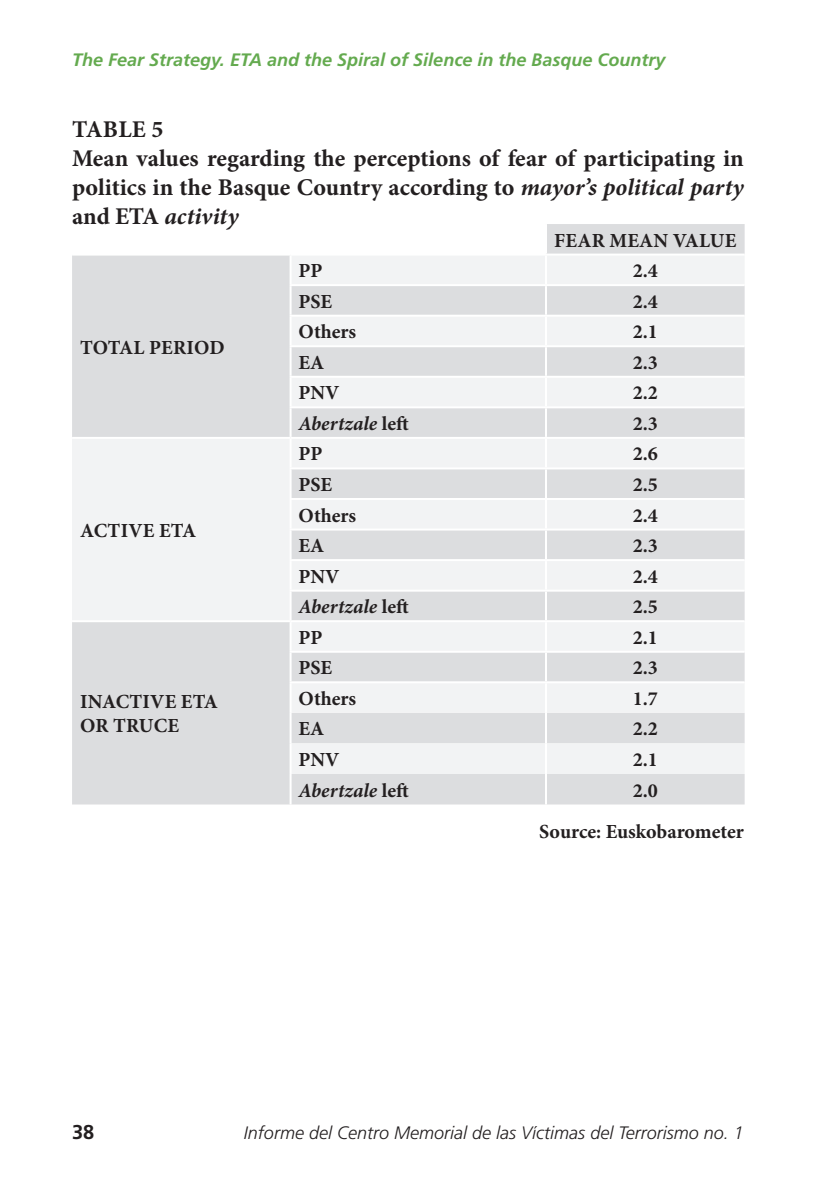
<style>
.page{position:relative;width:840px;height:1191px;background:#fff}
.page>*{position:absolute;margin:0;border:0;box-sizing:border-box;transform-origin:0 0}
.t1{font:700 24px/29.2px "Minion Pro";color:#231f20;text-align:justify}
.t2{font:700 20px/24px "Minion Pro";color:#231f20}
.t3{font:italic 700 20px "Minion Pro";color:#231f20}
.t4{font:700 20px "Frutiger LT Std";color:#231f20}
.t5{font:italic 700 18px "Frutiger LT Std";color:#64aa4f}
.t6{font:italic 300 18px "Frutiger LT Std";color:#231f20}
.s1{font-style:italic}
.s2{font-style:normal}
</style>
<div class="page">
<svg style="left:72px;top:224px;width:672px;height:580px;fill:#dcdddf"></svg>
<svg style="left:72px;top:255px;width:672px;height:519px;fill:#dcdddf"></svg>
<hr style="left:289px;top:224px;width:2px;height:29px;background:#fff">
<hr style="left:544px;top:224px;width:2px;height:29px;background:#fff">
<hr style="left:72px;top:253px;width:218px;height:2px;background:#fff">
<hr style="left:290px;top:253px;width:255px;height:2px;background:#fff">
<hr style="left:289px;top:255px;width:2px;height:29px;background:#fff">
<hr style="left:545px;top:253px;width:199px;height:2px;background:#fff">
<hr style="left:544px;top:255px;width:2px;height:29px;background:#fff">
<hr style="left:289px;top:284px;width:256px;height:2px;background:#fff">
<hr style="left:289px;top:286px;width:2px;height:29px;background:#fff">
<hr style="left:545px;top:284px;width:199px;height:2px;background:#fff">
<hr style="left:544px;top:286px;width:2px;height:29px;background:#fff">
<hr style="left:289px;top:315px;width:256px;height:2px;background:#fff">
<hr style="left:289px;top:317px;width:2px;height:28px;background:#fff">
<hr style="left:545px;top:315px;width:199px;height:2px;background:#fff">
<hr style="left:544px;top:317px;width:2px;height:28px;background:#fff">
<hr style="left:289px;top:345px;width:256px;height:2px;background:#fff">
<hr style="left:289px;top:347px;width:2px;height:29px;background:#fff">
<hr style="left:545px;top:345px;width:199px;height:2px;background:#fff">
<hr style="left:544px;top:347px;width:2px;height:29px;background:#fff">
<hr style="left:289px;top:376px;width:256px;height:2px;background:#fff">
<hr style="left:289px;top:378px;width:2px;height:28px;background:#fff">
<hr style="left:545px;top:376px;width:199px;height:2px;background:#fff">
<hr style="left:544px;top:378px;width:2px;height:28px;background:#fff">
<hr style="left:289px;top:406px;width:256px;height:2px;background:#fff">
<hr style="left:289px;top:408px;width:2px;height:29px;background:#fff">
<hr style="left:545px;top:406px;width:199px;height:2px;background:#fff">
<hr style="left:544px;top:408px;width:2px;height:29px;background:#fff">
<hr style="left:72px;top:437px;width:218px;height:2px;background:#fff">
<hr style="left:290px;top:437px;width:255px;height:2px;background:#fff">
<hr style="left:289px;top:439px;width:2px;height:28px;background:#fff">
<hr style="left:545px;top:437px;width:199px;height:2px;background:#fff">
<hr style="left:544px;top:439px;width:2px;height:28px;background:#fff">
<hr style="left:289px;top:467px;width:256px;height:2px;background:#fff">
<hr style="left:289px;top:469px;width:2px;height:29px;background:#fff">
<hr style="left:545px;top:467px;width:199px;height:2px;background:#fff">
<hr style="left:544px;top:469px;width:2px;height:29px;background:#fff">
<hr style="left:289px;top:498px;width:256px;height:2px;background:#fff">
<hr style="left:289px;top:500px;width:2px;height:28px;background:#fff">
<hr style="left:545px;top:498px;width:199px;height:2px;background:#fff">
<hr style="left:544px;top:500px;width:2px;height:28px;background:#fff">
<hr style="left:289px;top:528px;width:256px;height:2px;background:#fff">
<hr style="left:289px;top:530px;width:2px;height:29px;background:#fff">
<hr style="left:545px;top:528px;width:199px;height:2px;background:#fff">
<hr style="left:544px;top:530px;width:2px;height:29px;background:#fff">
<hr style="left:289px;top:559px;width:256px;height:2px;background:#fff">
<hr style="left:289px;top:561px;width:2px;height:28px;background:#fff">
<hr style="left:545px;top:559px;width:199px;height:2px;background:#fff">
<hr style="left:544px;top:561px;width:2px;height:28px;background:#fff">
<hr style="left:289px;top:589px;width:256px;height:2px;background:#fff">
<hr style="left:289px;top:591px;width:2px;height:29px;background:#fff">
<hr style="left:545px;top:589px;width:199px;height:2px;background:#fff">
<hr style="left:544px;top:591px;width:2px;height:29px;background:#fff">
<hr style="left:72px;top:620px;width:218px;height:2px;background:#fff">
<hr style="left:290px;top:620px;width:255px;height:2px;background:#fff">
<hr style="left:289px;top:622px;width:2px;height:29px;background:#fff">
<hr style="left:545px;top:620px;width:199px;height:2px;background:#fff">
<hr style="left:544px;top:622px;width:2px;height:29px;background:#fff">
<hr style="left:289px;top:651px;width:256px;height:2px;background:#fff">
<hr style="left:289px;top:653px;width:2px;height:28px;background:#fff">
<hr style="left:545px;top:651px;width:199px;height:2px;background:#fff">
<hr style="left:544px;top:653px;width:2px;height:28px;background:#fff">
<hr style="left:289px;top:681px;width:256px;height:2px;background:#fff">
<hr style="left:289px;top:683px;width:2px;height:30px;background:#fff">
<hr style="left:545px;top:681px;width:199px;height:2px;background:#fff">
<hr style="left:544px;top:683px;width:2px;height:30px;background:#fff">
<hr style="left:289px;top:713px;width:2px;height:30px;background:#fff">
<hr style="left:544px;top:713px;width:2px;height:30px;background:#fff">
<hr style="left:289px;top:743px;width:2px;height:31px;background:#fff">
<hr style="left:544px;top:743px;width:2px;height:31px;background:#fff">
<hr style="left:289px;top:774px;width:2px;height:30px;background:#fff">
<hr style="left:544px;top:774px;width:2px;height:30px;background:#fff">
<p class="t5" style="left:72px;top:49px;width:594px">The Fear Strategy. ETA and the Spiral of Silence in the Basque Country</p>
<p class="t1" style="left:72px;top:114px;width:93px">TABLE 5</p>
<p class="t1" style="left:72px;top:143px;width:673px">Mean values regarding the perceptions of fear of participating in politics in the Basque Country according to <span class="s1">mayor’s political party </span>and ETA <span class="s1">activity</span></p>
<p class="t2" style="left:554px;top:228px;width:183px">FEAR MEAN VALUE</p>
<p class="t2" style="left:80px;top:335px;width:146px">TOTAL PERIOD</p>
<p class="t2" style="left:80px;top:518px;width:117px">ACTIVE ETA</p>
<p class="t2" style="left:80px;top:689px;width:139px">INACTIVE ETA<br>OR TRUCE</p>
<p class="t2" style="left:298px;top:258px;width:25px">PP</p>
<p class="t2" style="left:632px;top:258px;width:27px">2.4</p>
<p class="t2" style="left:298px;top:289px;width:35px">PSE</p>
<p class="t2" style="left:632px;top:289px;width:27px">2.4</p>
<p class="t2" style="left:298px;top:319px;width:59px">Others</p>
<p class="t2" style="left:632px;top:319px;width:27px">2.1</p>
<p class="t2" style="left:298px;top:350px;width:27px">EA</p>
<p class="t2" style="left:632px;top:350px;width:27px">2.3</p>
<p class="t2" style="left:298px;top:381px;width:42px">PNV</p>
<p class="t2" style="left:632px;top:381px;width:27px">2.2</p>
<p class="t3" style="left:298px;top:409px;width:112px">Abertzale <span class="s2">left</span></p>
<p class="t2" style="left:632px;top:411px;width:27px">2.3</p>
<p class="t2" style="left:298px;top:442px;width:25px">PP</p>
<p class="t2" style="left:632px;top:442px;width:27px">2.6</p>
<p class="t2" style="left:298px;top:472px;width:35px">PSE</p>
<p class="t2" style="left:632px;top:472px;width:27px">2.5</p>
<p class="t2" style="left:298px;top:503px;width:59px">Others</p>
<p class="t2" style="left:632px;top:503px;width:27px">2.4</p>
<p class="t2" style="left:298px;top:533px;width:27px">EA</p>
<p class="t2" style="left:632px;top:533px;width:27px">2.3</p>
<p class="t2" style="left:298px;top:564px;width:42px">PNV</p>
<p class="t2" style="left:632px;top:564px;width:27px">2.4</p>
<p class="t3" style="left:298px;top:592px;width:112px">Abertzale <span class="s2">left</span></p>
<p class="t2" style="left:632px;top:594px;width:27px">2.5</p>
<p class="t2" style="left:298px;top:625px;width:25px">PP</p>
<p class="t2" style="left:632px;top:625px;width:27px">2.1</p>
<p class="t2" style="left:298px;top:655px;width:35px">PSE</p>
<p class="t2" style="left:632px;top:655px;width:27px">2.3</p>
<p class="t2" style="left:298px;top:686px;width:59px">Others</p>
<p class="t2" style="left:632px;top:686px;width:27px">1.7</p>
<p class="t2" style="left:298px;top:716px;width:27px">EA</p>
<p class="t2" style="left:632px;top:716px;width:27px">2.2</p>
<p class="t2" style="left:298px;top:747px;width:42px">PNV</p>
<p class="t2" style="left:632px;top:747px;width:27px">2.1</p>
<p class="t3" style="left:298px;top:776px;width:112px">Abertzale <span class="s2">left</span></p>
<p class="t2" style="left:632px;top:778px;width:27px">2.0</p>
<p class="t2" style="left:539px;top:819px;width:206px">Source: Euskobarometer</p>
<p class="t4" style="left:72px;top:1120px;width:24px">38</p>
<p class="t6" style="left:244px;top:1122px;width:501px">Informe del Centro Memorial de las Víctimas del Terrorismo no. 1</p>
</div>
